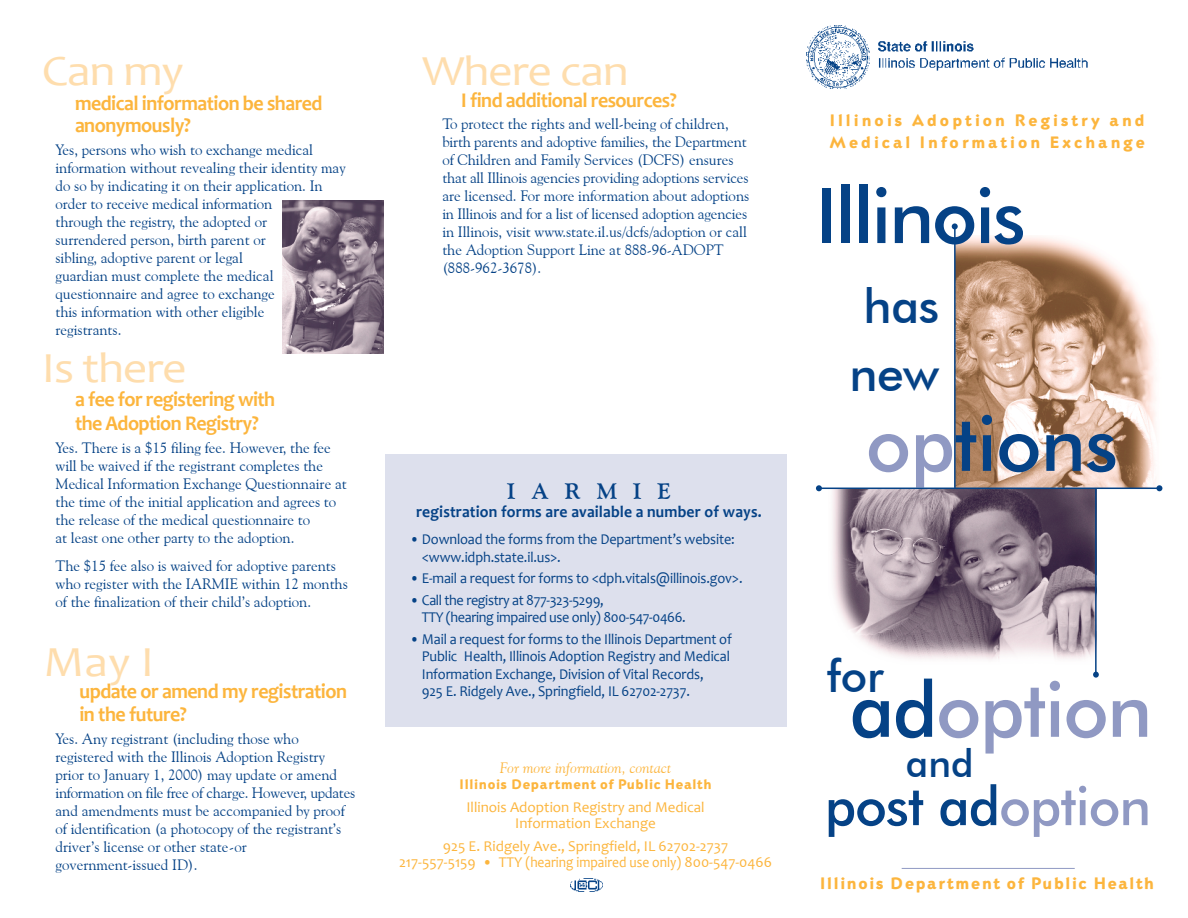
<style>
.page{position:relative;width:1188px;height:918px;background:#fff}
.page>*{position:absolute;margin:0;border:0;box-sizing:border-box;transform-origin:0 0}
.t1{font:500 76.95px "Futura BT";letter-spacing:-.02em;color:#9099c3}
.t2{font:500 76.95px "Futura BT";letter-spacing:-.03em;color:#054286}
.t3{font:500 76.95px "Futura BT";letter-spacing:-.01em;color:#054286}
.t4{font:500 54.15px "Futura BT";letter-spacing:-.02em;color:#054286}
.t5{font:500 48px/67.5px "Futura BT";letter-spacing:-.01em;color:#054286}
.t6{font:500 45px "Futura BT";color:#054286}
.t7{font:43.2px "Candara";letter-spacing:-.025em;color:#feddad;scale:1.11 1}
.t8{font:500 38.7px "Futura BT";color:#054286}
.t9{font:700 22.5px "Goudy Old Style BT";letter-spacing:.72em;color:#054286}
.t10{font:700 21px/22.5px "Candara";letter-spacing:-.025em;color:#fcb53d;scale:.95 1}
.t11{font:800 18px/21.6px "Adderville ITC";letter-spacing:.165em;color:#fcb53d}
.t12{font:800 18px "Adderville ITC";letter-spacing:.1em;color:#fcb53d}
.t13{font:700 16.5px "Candara";letter-spacing:.01em;color:#054286;scale:.95 1}
.t14{font:15px/18px "Goudy Old Style BT";color:#054286}
.t15{font:15px/17.2px "Candara";letter-spacing:-.01em;color:#054286;scale:.95 1}
.t16{font:15px/16.5px "Candara";color:#fcb53d;text-align:center}
.t17{font:800 15px "Adderville ITC";letter-spacing:.05em;color:#fcb53d}
.t18{font:italic 15px "Goudy Old Style BT";letter-spacing:.01em;color:#fcb53d}
.s1{color:#9099c3}
.s2{color:#054286}
</style>
<div class="page">
<div style="left:385px;top:454px;width:401px;height:272px;background:#dde0ed"></div>
<hr style="left:902px;top:868px;width:173px;height:1px;background:#9099c3">
<img style="left:282px;top:201px;width:101px;height:152px">
<img style="left:956px;top:236px;width:207px;height:252px">
<img style="left:830px;top:489px;width:265px;height:171px">
<hr style="left:820px;top:488px;width:339px;height:1px;background:#054286">
<hr style="left:954px;top:225px;width:2px;height:263px;background:#054286">
<hr style="left:1095px;top:489px;width:2px;height:187px;background:#054286">
<svg style="left:952px;top:223px;width:6px;height:6px"></svg>
<svg style="left:1156px;top:485px;width:6px;height:6px"></svg>
<svg style="left:1093px;top:672px;width:6px;height:6px"></svg>
<svg style="left:816px;top:485px;width:6px;height:6px"></svg>
<img style="left:807px;top:25px;width:281px;height:64px">
<img style="left:570px;top:878px;width:32px;height:13px">
<h3 class="t7" style="left:42px;top:53px;width:129px">Can my</h3>
<h3 class="t10" style="left:75px;top:94px;width:262px">medical information be shared anonymously?</h3>
<p class="t14" style="left:55px;top:141px;width:292px">Yes, persons who wish to exchange medical information without revealing their identity may do so by indicating it on their application. In order to receive medical information<br>through the registry, the adopted or<br>surrendered person, birth parent or<br>sibling, adoptive parent or legal<br>guardian must complete the medical questionnaire and agree to exchange<br>this information with other eligible<br>registrants.</p>
<h3 class="t7" style="left:42px;top:350px;width:132px">Is there</h3>
<h3 class="t10" style="left:75px;top:390px;width:212px;line-height:24px">a fee for registering with the Adoption Registry?</h3>
<p class="t14" style="left:56px;top:440px;width:293px">Yes. There is a $15 filing fee. However, the fee will be waived if the registrant completes the Medical Information Exchange Questionnaire at the time of the initial application and agrees to the release of the medical questionnaire to<br>at least one other party to the adoption.</p>
<p class="t14" style="left:56px;top:558px;width:294px">The $15 fee also is waived for adoptive parents who register with the IARMIE within 12 months of the finalization of their child’s adoption.</p>
<h3 class="t7" style="left:43px;top:643px;width:101px">May I</h3>
<h3 class="t10" style="left:80px;top:683px;width:283px">update or amend my registration in the future?</h3>
<p class="t14" style="left:56px;top:731px;width:301px">Yes. Any registrant (including those who registered with the Illinois Adoption Registry prior to January 1, 2000) may update or amend information on file free of charge. However, updates and amendments must be accompanied by proof of identification (a photocopy of the registrant’s driver’s license or other state-or government-issued ID).</p>
<h3 class="t7" style="left:422px;top:53px;width:188px">Where can</h3>
<h3 class="t10" style="left:461px;top:91px;width:228px">I find additional resources?</h3>
<p class="t14" style="left:442px;top:116px;width:308px">To protect the rights and well-being of children, birth parents and adoptive families, the Department of Children and Family Services (DCFS) ensures that all Illinois agencies providing adoptions services are licensed. For more information about adoptions in Illinois and for a list of licensed adoption agencies in Illinois, visit www.state.il.us/dcfs/adoption or call the Adoption Support Line at 888-96-ADOPT (888-962-3678).</p>
<h3 class="t9" style="left:507px;top:482px;width:165px">IARMIE</h3>
<p class="t13" style="left:416px;top:505px;width:365px">registration forms are available a number of ways.</p>
<p class="t15" style="left:422px;top:532px;width:331px;text-indent:-12px">• Download the forms from the Department’s website: &lt;www.idph.state.il.us&gt;.</p>
<p class="t15" style="left:410px;top:571px;width:352px">• E-mail a request for forms to &lt;dph.vitals@illinois.gov&gt;.</p>
<p class="t15" style="left:422px;top:593px;width:279px;text-indent:-12px">• Call the registry at 877-323-5299,<br>TTY (hearing impaired use only) 800-547-0466.</p>
<p class="t15" style="left:422px;top:632px;width:328px;text-indent:-12px">• Mail a request for forms to the Illinois Department of Public Health, Illinois Adoption Registry and Medical Information Exchange, Division of Vital Records,<br>925 E. Ridgely Ave., Springfield, IL 62702-2737.</p>
<p class="t18" style="left:500px;top:761px;width:173px">For more information, contact</p>
<p class="t17" style="left:460px;top:779px;width:253px">Illinois Department of Public Health</p>
<p class="t16" style="left:466px;top:800px;width:240px">Illinois Adoption Registry and Medical<br>Information Exchange</p>
<p class="t16" style="left:399px;top:839px;width:375px">925 E. Ridgely Ave., Springfield, IL 62702-2737<br>217-557-5159 • TTY (hearing impaired use only) 800-547-0466</p>
<p class="t11" style="left:830px;top:111px;width:317px">Illinois Adoption Registry and<br>Medical Information Exchange</p>
<h1 class="t2" style="left:816px;top:184px;width:211px">Illinois</h1>
<h3 class="t5" style="left:849px;top:276px;width:91px">has new</h3>
<h1 class="t3" style="left:866px;top:412px;width:254px"><span class="s1">op</span>tions</h1>
<h3 class="t6" style="left:827px;top:657px;width:58px">for</h3>
<h1 class="t1" style="left:850px;top:678px;width:304px"><span class="s2">ad</span>option</h1>
<h3 class="t8" style="left:906px;top:747px;width:69px">and</h3>
<h2 class="t4" style="left:825px;top:784px;width:328px">post ad<span class="s1">option</span></h2>
<p class="t12" style="left:820px;top:877px;width:335px">Illinois Department of Public Health</p>
</div>
